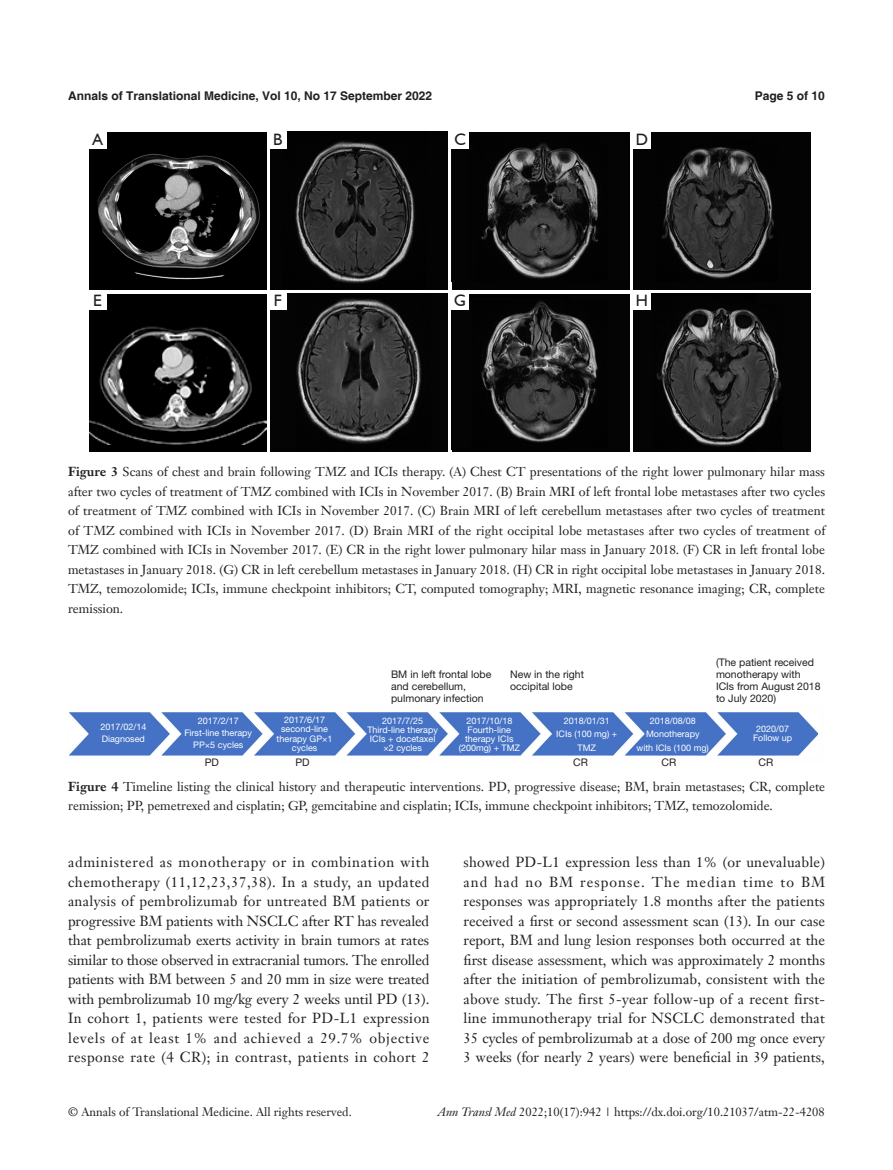
<style>
.page{position:relative;width:893px;height:1170px;background:#fff}
.page>*{position:absolute;margin:0;border:0;box-sizing:border-box;transform-origin:0 0}
.t1{font:16.5px "Humanist 521 BT";color:#231f20}
.Bzhengwen{font:14.25px/19.5px "Janson Text LT";letter-spacing:.02em;color:#231f20;text-align:justify}
.t2{font:12.75px/19.5px "Janson Text LT";color:#231f20;text-align:justify}
.t3{font:12px "Janson Text LT";color:#231f20}
.t4{font:700 12px "Helvetica";color:#231f20}
.t5{font:10.5px/12px "Helvetica Neue LT Pro";color:#231f20}
.t6{font:9px/9.3px "Helvetica Neue LT Pro";color:#fff;text-align:center}
.s1{font-weight:700}
.s2{font-style:italic}
</style>
<div class="page">
<div style="left:89px;top:132px;width:178px;height:158px;background:#000"></div>
<img style="left:89px;top:140px;width:171px;height:140px">
<img style="left:270px;top:132px;width:178px;height:158px">
<div style="left:452px;top:132px;width:177px;height:158px;background:#030303"></div>
<img style="left:452px;top:143px;width:146px;height:136px">
<div style="left:633px;top:132px;width:178px;height:158px;background:#030303"></div>
<img style="left:633px;top:139px;width:141px;height:140px">
<div style="left:89px;top:294px;width:177px;height:157px;background:#000"></div>
<img style="left:89px;top:326px;width:177px;height:118px">
<img style="left:270px;top:294px;width:178px;height:157px">
<div style="left:452px;top:294px;width:177px;height:157px;background:#030303"></div>
<img style="left:452px;top:301px;width:146px;height:142px">
<img style="left:633px;top:294px;width:178px;height:157px">
<div style="left:89px;top:131px;width:17px;height:17px;background:#fff"></div>
<div style="left:270px;top:131px;width:17px;height:17px;background:#fff"></div>
<div style="left:452px;top:131px;width:17px;height:17px;background:#fff"></div>
<div style="left:634px;top:131px;width:17px;height:17px;background:#fff"></div>
<div style="left:89px;top:292px;width:17px;height:17px;background:#fff"></div>
<div style="left:270px;top:292px;width:17px;height:17px;background:#fff"></div>
<div style="left:452px;top:292px;width:17px;height:17px;background:#fff"></div>
<div style="left:633px;top:292px;width:17px;height:17px;background:#fff"></div>
<img style="left:69px;top:736px;width:750px;height:20px">
<img style="left:69px;top:712px;width:749px;height:43px">
<p class="t4" style="left:68px;top:88px;width:366px">Annals of Translational Medicine, Vol 10, No 17 September 2022</p>
<p class="t4" style="left:755px;top:88px;width:72px">Page 5 of 10</p>
<p class="t1" style="left:92px;top:130px;width:12px">A</p>
<p class="t1" style="left:273px;top:130px;width:11px">B</p>
<p class="t1" style="left:454px;top:130px;width:13px">C</p>
<p class="t1" style="left:636px;top:130px;width:14px">D</p>
<p class="t1" style="left:93px;top:290px;width:10px">E</p>
<p class="t1" style="left:274px;top:290px;width:10px">F</p>
<p class="t1" style="left:454px;top:290px;width:13px">G</p>
<p class="t1" style="left:636px;top:290px;width:14px">H</p>
<p class="t2" style="left:68px;top:462px;width:759px"><span class="s1">Figure 3</span> Scans of chest and brain following TMZ and ICIs therapy. (A) Chest CT presentations of the right lower pulmonary hilar mass after two cycles of treatment of TMZ combined with ICIs in November 2017. (B) Brain MRI of left frontal lobe metastases after two cycles of treatment of TMZ combined with ICIs in November 2017. (C) Brain MRI of left cerebellum metastases after two cycles of treatment of TMZ combined with ICIs in November 2017. (D) Brain MRI of the right occipital lobe metastases after two cycles of treatment of TMZ combined with ICIs in November 2017. (E) CR in the right lower pulmonary hilar mass in January 2018. (F) CR in left frontal lobe metastases in January 2018. (G) CR in left cerebellum metastases in January 2018. (H) CR in right occipital lobe metastases in January 2018.<br>TMZ, temozolomide; ICIs, immune checkpoint inhibitors; CT, computed tomography; MRI, magnetic resonance imaging; CR, complete remission.</p>
<p class="t6" style="left:100px;top:722px;width:48px">2017/02/14</p>
<p class="t6" style="left:102px;top:734px;width:45px">Diagnosed</p>
<p class="t6" style="left:198px;top:716px;width:43px">2017/2/17</p>
<p class="t6" style="left:184px;top:726px;width:69px;line-height:12px">First-line therapy<br>PP×5 cycles</p>
<p class="t6" style="left:284px;top:715px;width:43px">2017/6/17</p>
<p class="t6" style="left:277px;top:724px;width:57px">second-line therapy GP×1 cycles</p>
<p class="t5" style="left:391px;top:668px;width:102px">BM in left frontal lobe and cerebellum, pulmonary infection</p>
<p class="t5" style="left:510px;top:668px;width:75px">New in the right occipital lobe</p>
<p class="t5" style="left:716px;top:656px;width:106px">(The patient received monotherapy with<br>ICIs from August 2018 to July 2020)</p>
<p class="t6" style="left:382px;top:715px;width:43px">2017/7/25</p>
<p class="t6" style="left:367px;top:724px;width:72px">Third-line therapy</p>
<p class="t6" style="left:370px;top:734px;width:67px">ICIs + docetaxel ×2 cycles</p>
<p class="t6" style="left:466px;top:715px;width:48px">2017/10/18</p>
<p class="t6" style="left:459px;top:724px;width:63px">Fourth-line therapy ICIs (200mg) + TMZ</p>
<p class="t6" style="left:564px;top:715px;width:48px">2018/01/31</p>
<p class="t6" style="left:556px;top:727px;width:63px;line-height:14px">ICIs (100 mg) +<br>TMZ</p>
<p class="t6" style="left:650px;top:715px;width:48px">2018/08/08</p>
<p class="t6" style="left:637px;top:727px;width:74px;line-height:14px">Monotherapy with ICIs (100 mg)</p>
<p class="t6" style="left:756px;top:723px;width:35px">2020/07</p>
<p class="t6" style="left:753px;top:732px;width:41px">Follow up</p>
<p class="t5" style="left:205px;top:755px;width:16px">PD</p>
<p class="t5" style="left:295px;top:755px;width:16px">PD</p>
<p class="t5" style="left:573px;top:755px;width:16px">CR</p>
<p class="t5" style="left:661px;top:755px;width:16px">CR</p>
<p class="t5" style="left:759px;top:755px;width:16px">CR</p>
<p class="t2" style="left:68px;top:776px;width:758px"><span class="s1">Figure 4</span> Timeline listing the clinical history and therapeutic interventions. PD, progressive disease; BM, brain metastases; CR, complete remission; PP, pemetrexed and cisplatin; GP, gemcitabine and cisplatin; ICIs, immune checkpoint inhibitors; TMZ, temozolomide.</p>
<p class="Bzhengwen" style="left:68px;top:852px;width:363px">administered as monotherapy or in combination with chemotherapy (11,12,23,37,38). In a study, an updated analysis of pembrolizumab for untreated BM patients or progressive BM patients with NSCLC after RT has revealed that pembrolizumab exerts activity in brain tumors at rates similar to those observed in extracranial tumors. The enrolled patients with BM between 5 and 20 mm in size were treated with pembrolizumab 10 mg/kg every 2 weeks until PD (13).<br>In cohort 1, patients were tested for PD-L1 expression levels of at least 1% and achieved a 29.7% objective response rate (4 CR); in contrast, patients in cohort 2</p>
<p class="Bzhengwen" style="left:463px;top:852px;width:363px">showed PD-L1 expression less than 1% (or unevaluable) and had no BM response. The median time to BM responses was appropriately 1.8 months after the patients received a first or second assessment scan (13). In our case report, BM and lung lesion responses both occurred at the first disease assessment, which was approximately 2 months after the initiation of pembrolizumab, consistent with the above study. The first 5-year follow-up of a recent first&shy;line immunotherapy trial for NSCLC demonstrated that 35 cycles of pembrolizumab at a dose of 200 mg once every 3 weeks (for nearly 2 years) were beneficial in 39 patients,</p>
<p class="t3" style="left:68px;top:1104px;width:285px">© Annals of Translational Medicine. All rights reserved.</p>
<p class="t3" style="left:438px;top:1104px;width:388px"><span class="s2">Ann Transl Med</span> 2022;10(17):942 | https://dx.doi.org/10.21037/atm-22-4208</p>
</div>
